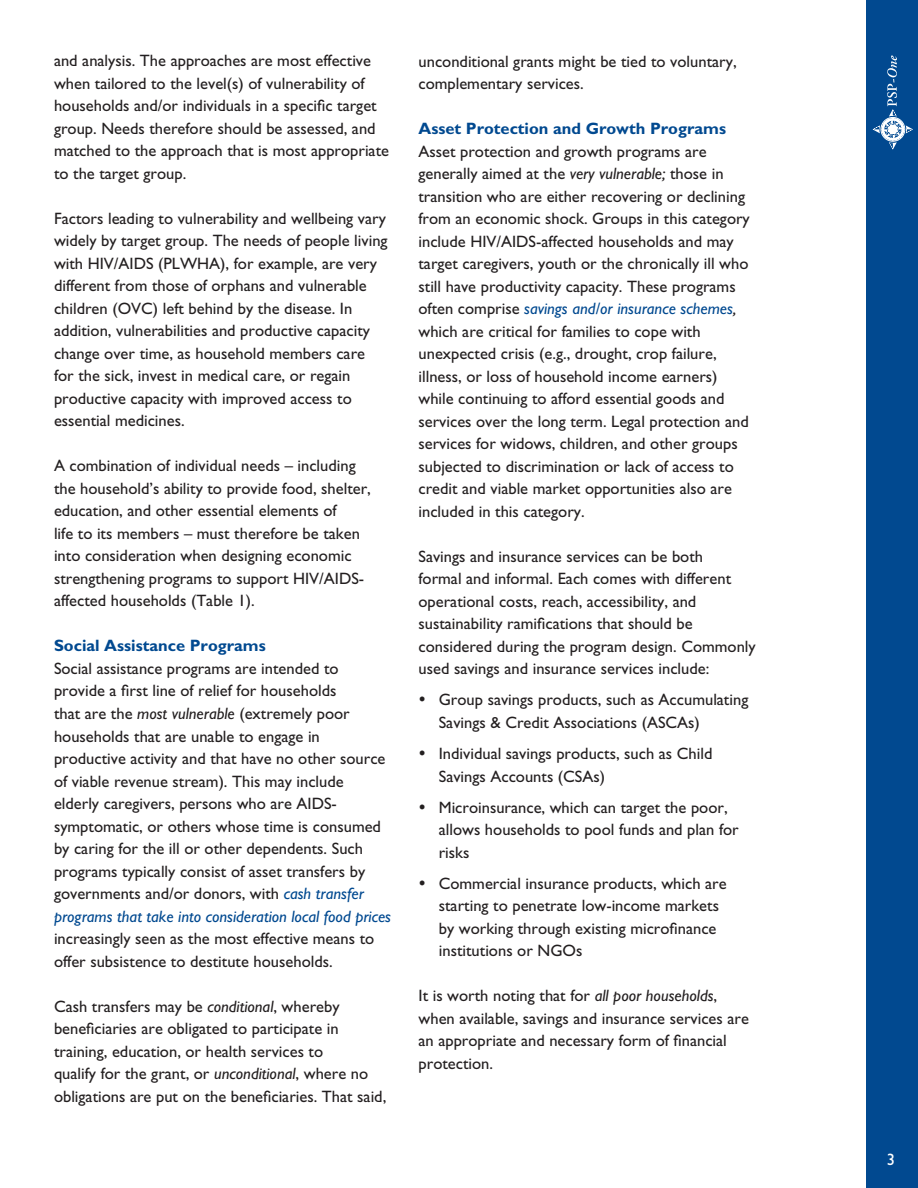
<style>
.page{position:relative;width:918px;height:1188px;background:#fff}
.page>*{position:absolute;margin:0;border:0;box-sizing:border-box;transform-origin:0 0}
.t1{font:16.5px/22.5px "Gill Sans";color:#231f20}
.t2{font:700 16.5px "Gill Sans";color:#014990}
.t3{font:16.5px "Gill Sans";color:#fff}
.s1{font-style:italic}
.s2{font-style:italic;color:#014990}
</style>
<div class="page">
<div style="left:866px;top:0;width:52px;height:1188px;background:#014990"></div>
<svg style="left:873px;top:55px;width:40px;height:95px"></svg>
<p class="t1" style="left:54px;top:50px;width:337px">and analysis. The approaches are most effective when tailored to the level(s) of vulnerability of households and/or individuals in a specific target group. Needs therefore should be assessed, and matched to the approach that is most appropriate to the target group.</p>
<p class="t1" style="left:54px;top:207px;width:335px">Factors leading to vulnerability and wellbeing vary widely by target group. The needs of people living with HIV/AIDS (PLWHA), for example, are very different from those of orphans and vulnerable children (OVC) left behind by the disease. In addition, vulnerabilities and productive capacity change over time, as household members care for the sick, invest in medical care, or regain productive capacity with improved access to essential medicines.</p>
<p class="t1" style="left:54px;top:455px;width:318px">A combination of individual needs – including the household’s ability to provide food, shelter, education, and other essential elements of<br>life to its members – must therefore be taken into consideration when designing economic strengthening programs to support HIV/AIDS&shy;affected households (Table 1).</p>
<p class="t2" style="left:54px;top:636px;width:213px">Social Assistance Programs</p>
<p class="t1" style="left:54px;top:657px;width:339px">Social assistance programs are intended to provide a first line of relief for households<br>that are the <span class="s1">most vulnerable</span> (extremely poor households that are unable to engage in productive activity and that have no other source of viable revenue stream). This may include elderly caregivers, persons who are AIDS&shy;symptomatic, or others whose time is consumed by caring for the ill or other dependents. Such programs typically consist of asset transfers by governments and/or donors, with <span class="s2">cash transfer programs that take into consideration local food prices</span></p>
<p class="t1" style="left:54px;top:927px;width:322px">increasingly seen as the most effective means to offer subsistence to destitute households.</p>
<p class="t1" style="left:54px;top:995px;width:334px">Cash transfers may be <span class="s1">conditional</span>, whereby beneficiaries are obligated to participate in training, education, or health services to<br>qualify for the grant, or <span class="s1">unconditional</span>, where no obligations are put on the beneficiaries. That said,</p>
<p class="t1" style="left:419px;top:50px;width:320px">unconditional grants might be tied to voluntary, complementary services.</p>
<p class="t2" style="left:419px;top:119px;width:309px">Asset Protection and Growth Programs</p>
<p class="t1" style="left:419px;top:140px;width:333px">Asset protection and growth programs are generally aimed at the <span class="s1">very vulnerable;</span> those in transition who are either recovering or declining from an economic shock. Groups in this category include HIV/AIDS-affected households and may target caregivers, youth or the chronically ill who still have productivity capacity. These programs often comprise <span class="s2">savings and/or insurance schemes</span><span class="s1">, </span>which are critical for families to cope with unexpected crisis (e.g., drought, crop failure, illness, or loss of household income earners) while continuing to afford essential goods and services over the long term. Legal protection and services for widows, children, and other groups subjected to discrimination or lack of access to credit and viable market opportunities also are included in this category.</p>
<p class="t1" style="left:419px;top:545px;width:339px">Savings and insurance services can be both<br>formal and informal. Each comes with different operational costs, reach, accessibility, and sustainability ramifications that should be considered during the program design. Commonly used savings and insurance services include:</p>
<p class="t1" style="left:439px;top:689px;width:311px;text-indent:-20px">• Group savings products, such as Accumulating<br>Savings &amp; Credit Associations (ASCAs)</p>
<p class="t1" style="left:439px;top:742px;width:275px;text-indent:-20px">• Individual savings products, such as Child<br>Savings Accounts (CSAs)</p>
<p class="t1" style="left:439px;top:796px;width:302px;text-indent:-20px">• Microinsurance, which can target the poor, allows households to pool funds and plan for risks</p>
<p class="t1" style="left:439px;top:872px;width:289px;text-indent:-20px">• Commercial insurance products, which are starting to penetrate low-income markets by working through existing microfinance institutions or NGOs</p>
<p class="t1" style="left:419px;top:985px;width:332px">It is worth noting that for <span class="s1">all poor households</span>, when available, savings and insurance services are an appropriate and necessary form of financial protection.</p>
<p class="t3" style="left:887px;top:1150px;width:10px">3</p>
</div>
